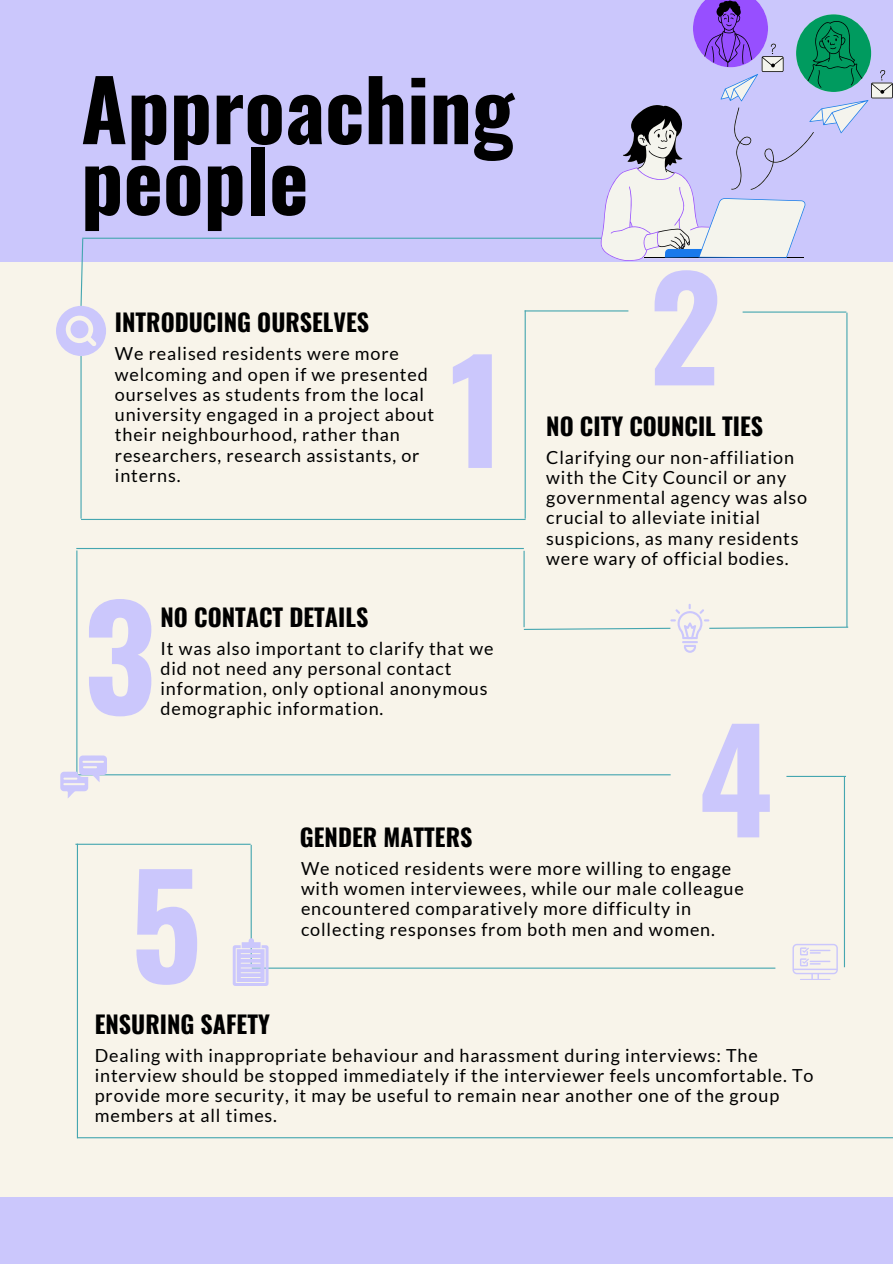
<style>
.page{position:relative;width:893px;height:1264px;background:#fff}
.page>*{position:absolute;margin:0;border:0;box-sizing:border-box;transform-origin:0 0}
.t1{font:700 140.1px "Oswald";color:#cbc7fc}
.t2{font:700 84px/70.8px "Oswald";color:#000}
.t3{font:700 24px "Oswald";color:#000}
.t4{font:18px/20.2px "Lato";letter-spacing:.045em;color:#000}
</style>
<div class="page">
<div style="left:0;top:0;width:892px;height:1263px;background:#f8f4ea"></div>
<div style="left:0;top:0;width:892px;height:262px;background:#cbc7fc"></div>
<hr style="left:80px;top:356px;width:2px;height:162px;background:#45a6b0">
<hr style="left:82px;top:238px;width:671px;height:1px;background:#45a6b0">
<hr style="left:81px;top:519px;width:444px;height:1px;background:#45a6b0">
<hr style="left:524px;top:310px;width:1px;height:208px;background:#45a6b0">
<hr style="left:524px;top:310px;width:104px;height:1px;background:#45a6b0">
<hr style="left:742px;top:311px;width:104px;height:1px;background:#45a6b0">
<hr style="left:846px;top:312px;width:1px;height:315px;background:#45a6b0">
<hr style="left:523px;top:551px;width:1px;height:76px;background:#45a6b0">
<hr style="left:76px;top:548px;width:448px;height:1px;background:#45a6b0">
<svg style="left:523px;top:603px;width:326px;height:50px"></svg>
<svg style="left:56px;top:238px;width:50px;height:118px"></svg>
<hr style="left:76px;top:550px;width:1px;height:226px;background:#45a6b0">
<hr style="left:77px;top:774px;width:593px;height:1px;background:#45a6b0">
<hr style="left:786px;top:775px;width:60px;height:2px;background:#45a6b0">
<hr style="left:843px;top:777px;width:2px;height:190px;background:#45a6b0">
<hr style="left:252px;top:967px;width:523px;height:1px;background:#45a6b0">
<hr style="left:250px;top:844px;width:2px;height:123px;background:#45a6b0">
<hr style="left:75px;top:843px;width:175px;height:1px;background:#45a6b0">
<hr style="left:77px;top:843px;width:1px;height:295px;background:#45a6b0">
<hr style="left:77px;top:1137px;width:815px;height:1px;background:#45a6b0">
<div style="left:0;top:1196px;width:892px;height:67px;background:#cbc7fc"></div>
<svg style="left:792px;top:944px;width:45px;height:35px"></svg>
<svg style="left:233px;top:938px;width:35px;height:47px"></svg>
<svg style="left:60px;top:755px;width:47px;height:43px"></svg>
<svg style="left:600px;top:0;width:292px;height:261px"></svg>
<p class="t2" style="left:81px;top:71px;width:434px">Approaching people</p>
<h1 class="t3" style="left:115px;top:304px;width:256px">INTRODUCING OURSELVES</h1>
<p class="t4" style="left:115px;top:343px;width:321px">We realised residents were more welcoming and open if we presented ourselves as students from the local university engaged in a project about their neighbourhood, rather than researchers, research assistants, or interns.</p>
<p class="t1" style="left:449px;top:301px;width:56px">1</p>
<p class="t1" style="left:84px;top:547px;width:74px">3</p>
<p class="t3" style="left:160px;top:598px;width:209px">NO CONTACT DETAILS</p>
<h2 class="t4" style="left:160px;top:637px;width:334px">It was also important to clarify that we did not need any personal contact information, only optional anonymous demographic information.</h2>
<h2 class="t1" style="left:649px;top:218px;width:74px">2</h2>
<p class="t3" style="left:546px;top:407px;width:218px">NO CITY COUNCIL TIES</p>
<p class="t4" style="left:546px;top:446px;width:262px">Clarifying our non-affiliation with the City Council or any governmental agency was also crucial to alleviate initial suspicions, as many residents were wary of official bodies.</p>
<p class="t1" style="left:130px;top:815px;width:73px">5</p>
<h2 class="t3" style="left:95px;top:1005px;width:177px">ENSURING SAFETY</h2>
<h2 class="t1" style="left:699px;top:670px;width:75px">4</h2>
<p class="t4" style="left:301px;top:857px;width:444px">We noticed residents were more willing to engage with women interviewees, while our male colleague encountered comparatively more difficulty in collecting responses from both men and women.</p>
<p class="t3" style="left:300px;top:818px;width:174px">GENDER MATTERS</p>
<p class="t4" style="left:95px;top:1044px;width:720px">Dealing with inappropriate behaviour and harassment during interviews: The interview should be stopped immediately if the interviewer feels uncomfortable. To provide more security, it may be useful to remain near another one of the group members at all times.</p>
</div>
